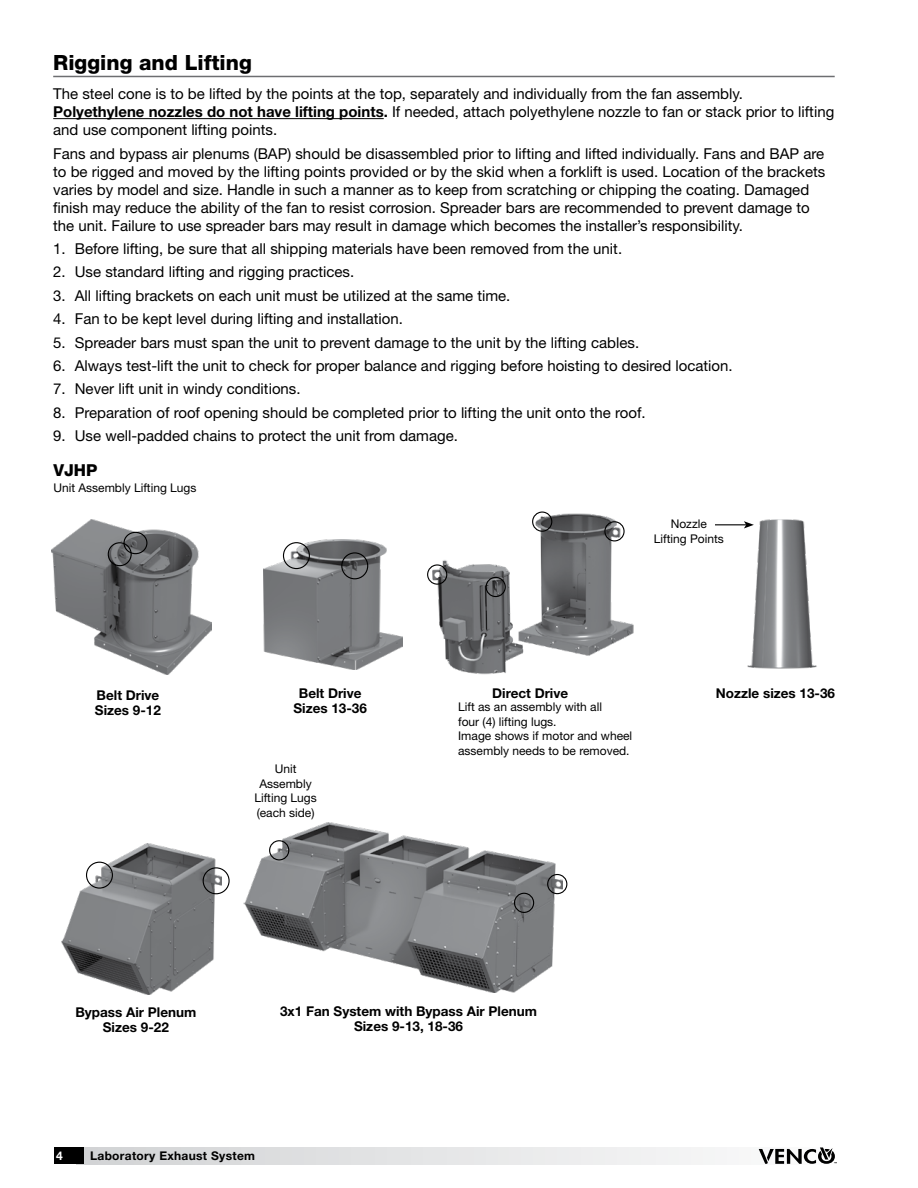
<style>
.page{position:relative;width:918px;height:1188px;background:#fff}
.page>*{position:absolute;margin:0;border:0;box-sizing:border-box;transform-origin:0 0}
.t1{font:800 21px "Helvetica Neue LT Std";color:#000}
.t2{font:800 16.5px "Helvetica Neue LT Std";color:#000}
.t3{font:15px/18px "Helvetica Neue LT Std";color:#000}
.t4{font:700 13.5px/15px "Helvetica Neue LT Std";color:#000;text-align:center}
.t5{font:12px/14.4px "Helvetica Neue LT Std";color:#000;text-align:center}
.t6{font:700 12px "Helvetica Neue LT Std";letter-spacing:.025em;color:#000}
.t7{font:700 12px "Helvetica Neue LT Std";color:#fff}
.s1{font-weight:700}
</style>
<div class="page">
<hr style="left:53px;top:76px;width:782px;height:1px;background:#6d6e71">
<hr style="left:53px;top:118px;width:331px;height:1px;background:#000">
<img style="left:264px;top:540px;width:138px;height:129px">
<div style="left:283px;top:542px;width:27px;height:27px;border:1px solid #000;border-radius:50%"></div>
<div style="left:341px;top:552px;width:27px;height:27px;border:1px solid #000;border-radius:50%"></div>
<img style="left:432px;top:511px;width:202px;height:164px">
<div style="left:427px;top:564px;width:20px;height:21px;border:1px solid #000;border-radius:50%"></div>
<div style="left:532px;top:512px;width:20px;height:20px;border:1px solid #000;border-radius:50%"></div>
<div style="left:604px;top:521px;width:21px;height:20px;border:1px solid #000;border-radius:50%"></div>
<div style="left:486px;top:577px;width:20px;height:20px;border:1px solid #000;border-radius:50%"></div>
<img style="left:52px;top:519px;width:160px;height:156px">
<div style="left:108px;top:542px;width:24px;height:24px;border:1px solid #000;border-radius:50%"></div>
<div style="left:123px;top:532px;width:24px;height:22px;border:1px solid #000;border-radius:50%"></div>
<img style="left:61px;top:844px;width:160px;height:151px">
<div style="left:203px;top:867px;width:27px;height:27px;border:1px solid #000;border-radius:50%"></div>
<div style="left:86px;top:862px;width:27px;height:27px;border:1px solid #000;border-radius:50%"></div>
<img style="left:244px;top:822px;width:318px;height:171px">
<div style="left:547px;top:874px;width:20px;height:20px;border:1px solid #000;border-radius:50%"></div>
<div style="left:514px;top:893px;width:20px;height:20px;border:1px solid #000;border-radius:50%"></div>
<div style="left:269px;top:840px;width:20px;height:20px;border:1px solid #000;border-radius:50%"></div>
<img style="left:715px;top:520px;width:102px;height:149px">
<hr style="left:715px;top:524px;width:31px;height:1px;background:#000">
<svg style="left:744px;top:521px;width:10px;height:7px"></svg>
<svg style="left:84px;top:1148px;width:675px;height:16px"></svg>
<div style="left:54px;top:1148px;width:30px;height:16px;background:#000"></div>
<svg style="left:759px;top:1148px;width:78px;height:16px"></svg>
<h1 class="t1" style="left:53px;top:50px;width:200px">Rigging and Lifting</h1>
<p class="t3" style="left:53px;top:85px;width:783px">The steel cone is to be lifted by the points at the top, separately and individually from the fan assembly.<br><span class="s1">Polyethylene nozzles do not have lifting points.</span> If needed, attach polyethylene nozzle to fan or stack prior to lifting and use component lifting points.</p>
<p class="t3" style="left:53px;top:144px;width:774px">Fans and bypass air plenums (BAP) should be disassembled prior to lifting and lifted individually. Fans and BAP are to be rigged and moved by the lifting points provided or by the skid when a forklift is used. Location of the brackets varies by model and size. Handle in such a manner as to keep from scratching or chipping the coating. Damaged finish may reduce the ability of the fan to resist corrosion. Spreader bars are recommended to prevent damage to the unit. Failure to use spreader bars may result in damage which becomes the installer’s responsibility.</p>
<p class="t3" style="left:53px;top:239px;width:570px">1. Before lifting, be sure that all shipping materials have been removed from the unit.</p>
<p class="t3" style="left:53px;top:263px;width:303px">2. Use standard lifting and rigging practices.</p>
<p class="t3" style="left:53px;top:286px;width:459px">3. All lifting brackets on each unit must be utilized at the same time.</p>
<p class="t3" style="left:53px;top:310px;width:351px">4. Fan to be kept level during lifting and installation.</p>
<p class="t3" style="left:53px;top:333px;width:587px">5. Spreader bars must span the unit to prevent damage to the unit by the lifting cables.</p>
<p class="t3" style="left:53px;top:356px;width:681px">6. Always test-lift the unit to check for proper balance and rigging before hoisting to desired location.</p>
<p class="t3" style="left:53px;top:380px;width:249px">7. Never lift unit in windy conditions.</p>
<p class="t3" style="left:53px;top:403px;width:594px">8. Preparation of roof opening should be completed prior to lifting the unit onto the roof.</p>
<p class="t3" style="left:53px;top:427px;width:406px">9. Use well-padded chains to protect the unit from damage.</p>
<p class="t5" style="left:53px;top:481px;width:145px">Unit Assembly Lifting Lugs</p>
<p class="t2" style="left:53px;top:460px;width:46px">VJHP</p>
<p class="t5" style="left:654px;top:517px;width:72px">Nozzle<br>Lifting Points</p>
<p class="t4" style="left:97px;top:687px;width:64px">Belt Drive</p>
<p class="t4" style="left:492px;top:685px;width:78px">Direct Drive</p>
<p class="t4" style="left:95px;top:702px;width:68px">Sizes 9-12</p>
<p class="t4" style="left:293px;top:686px;width:75px">Belt Drive<br>Sizes 13-36</p>
<p class="t5" style="left:458px;top:700px;width:176px;text-align:left">Lift as an assembly with all<br>four (4) lifting lugs.<br>Image shows if motor and wheel assembly needs to be removed.</p>
<p class="t5" style="left:254px;top:762px;width:64px">Unit<br>Assembly<br>Lifting Lugs (each side)</p>
<p class="t4" style="left:716px;top:685px;width:121px">Nozzle sizes 13-36</p>
<p class="t4" style="left:75px;top:1004px;width:122px">Bypass Air Plenum<br>Sizes 9-22</p>
<p class="t4" style="left:280px;top:1004px;width:258px">3x1 Fan System with Bypass Air Plenum<br>Sizes 9-13, 18-36</p>
<p class="t7" style="left:56px;top:1148px;width:8px">4</p>
<p class="t6" style="left:90px;top:1148px;width:166px">Laboratory Exhaust System</p>
</div>
